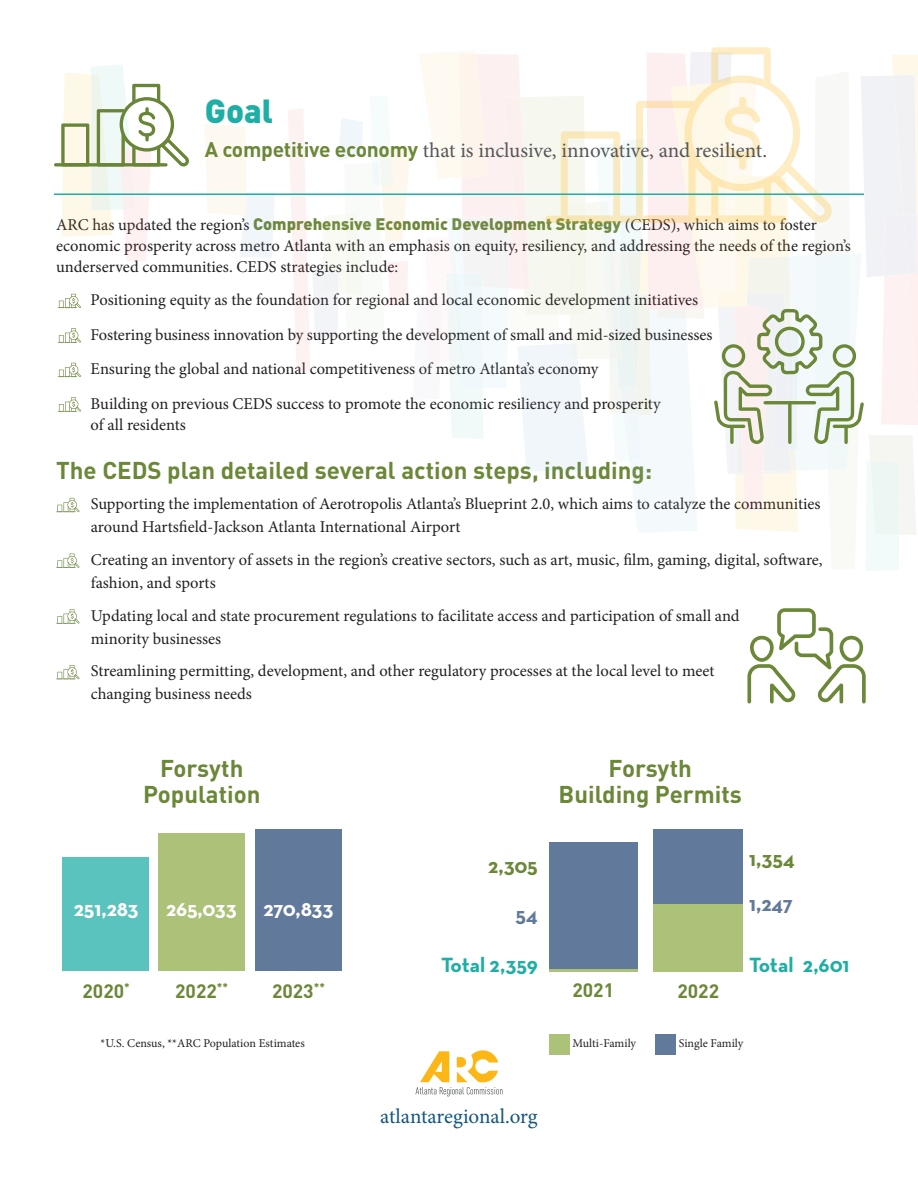
<style>
.page{position:relative;width:918px;height:1188px;background:#fff}
.page>*{position:absolute;margin:0;border:0;box-sizing:border-box;transform-origin:0 0}
.t1{font:900 33px "DIN Pro";color:#1faea6}
.t2{font:700 24px/25.5px "DIN Pro";color:#6b8738;text-align:center}
.t3{font:21px "Minion Pro";letter-spacing:-.005em;color:#565759}
.t4{font:700 21px "Neutraface Text";color:#fff}
.t5{font:700 21px "Neutraface Text";letter-spacing:-.015em;color:#1faea6}
.t6{font:21px "Minion Pro";letter-spacing:-.005em;color:#14567e}
.t7{font:700 21px "Neutraface Text";color:#6b8738}
.t8{font:700 21px "Neutraface Text";color:#61799a}
.t9{font:700 19.2px "DIN Pro";color:#6b8738}
.t10{font:16.5px/23.1px "Minion Pro";color:#231f20}
.t11{font:12px "Minion Pro";letter-spacing:-.005em;color:#231f20}
.s1{font-family:"DIN Pro";font-weight:700;color:#6b8738}
.s2{font-family:"DIN Pro";font-weight:900;color:#6b8738}
</style>
<div class="page">
<svg style="left:58px;top:294px;width:23px;height:14px"></svg>
<svg style="left:58px;top:328px;width:23px;height:15px"></svg>
<svg style="left:58px;top:363px;width:23px;height:14px"></svg>
<svg style="left:58px;top:397px;width:23px;height:15px"></svg>
<svg style="left:56px;top:498px;width:24px;height:15px"></svg>
<svg style="left:56px;top:554px;width:24px;height:14px"></svg>
<svg style="left:56px;top:609px;width:24px;height:15px"></svg>
<svg style="left:56px;top:665px;width:24px;height:15px"></svg>
<svg style="left:205px;top:124px;width:70px;height:134px"></svg>
<hr style="left:54px;top:163px;width:114px;height:3px;background:#698538;border-radius:2px">
<svg style="left:61px;top:65px;width:129px;height:196px"></svg>
<hr style="left:54px;top:194px;width:810px;height:1px;background:#1faea6">
<svg style="left:288px;top:47px;width:630px;height:524px"></svg>
<svg style="left:747px;top:608px;width:119px;height:96px"></svg>
<div style="left:653px;top:904px;width:89px;height:68px;background:#abc278"></div>
<div style="left:549px;top:842px;width:89px;height:127px;background:#61799a"></div>
<hr style="left:549px;top:969px;width:89px;height:3px;background:#abc278">
<div style="left:653px;top:829px;width:89px;height:74px;background:#61799a"></div>
<div style="left:549px;top:1034px;width:21px;height:20px;background:#abc278"></div>
<div style="left:655px;top:1034px;width:21px;height:20px;background:#61799a"></div>
<div style="left:255px;top:829px;width:87px;height:142px;background:#61799a"></div>
<div style="left:159px;top:833px;width:86px;height:138px;background:#abc278"></div>
<div style="left:62px;top:857px;width:87px;height:114px;background:#5bc3be"></div>
<svg style="left:415px;top:1050px;width:88px;height:46px"></svg>
<p class="t1" style="left:205px;top:84px;width:70px">Goal</p>
<p class="t3" style="left:205px;top:136px;width:564px"><span class="s1">A competitive economy</span> that is inclusive, innovative, and resilient.</p>
<p class="t10" style="left:56px;top:214px;width:796px;line-height:21px">ARC has updated the region’s <span class="s2">Comprehensive Economic Development Strategy</span> (CEDS), which aims to foster economic prosperity across metro Atlanta with an emphasis on equity, resiliency, and addressing the needs of the region’s underserved communities. CEDS strategies include:</p>
<p class="t10" style="left:91px;top:288px;width:609px">Positioning equity as the foundation for regional and local economic development initiatives</p>
<p class="t10" style="left:91px;top:323px;width:623px">Fostering business innovation by supporting the development of small and mid-sized businesses</p>
<p class="t10" style="left:91px;top:357px;width:509px">Ensuring the global and national competitiveness of metro Atlanta’s economy</p>
<p class="t10" style="left:91px;top:393px;width:571px;line-height:21px">Building on previous CEDS success to promote the economic resiliency and prosperity of all residents</p>
<p class="t2" style="left:56px;top:456px;width:598px">The CEDS plan detailed several action steps, including:</p>
<p class="t10" style="left:91px;top:492px;width:731px">Supporting the implementation of Aerotropolis Atlanta’s Blueprint 2.0, which aims to catalyze the communities around Hartsfield-Jackson Atlanta International Airport</p>
<p class="t10" style="left:91px;top:548px;width:733px">Creating an inventory of assets in the region’s creative sectors, such as art, music, film, gaming, digital, software, fashion, and sports</p>
<p class="t10" style="left:91px;top:604px;width:650px">Updating local and state procurement regulations to facilitate access and participation of small and minority businesses</p>
<p class="t10" style="left:91px;top:659px;width:625px">Streamlining permitting, development, and other regulatory processes at the local level to meet changing business needs</p>
<p class="t2" style="left:143px;top:755px;width:119px">Forsyth<br>Population</p>
<p class="t2" style="left:559px;top:754px;width:185px">Forsyth<br>Building Permits</p>
<p class="t4" style="left:74px;top:896px;width:66px">251,283</p>
<p class="t4" style="left:166px;top:896px;width:72px">265,033</p>
<p class="t4" style="left:263px;top:896px;width:72px">270,833</p>
<p class="t7" style="left:488px;top:852px;width:51px">2,305</p>
<p class="t8" style="left:516px;top:902px;width:24px">54</p>
<p class="t5" style="left:441px;top:951px;width:98px">Total 2,359</p>
<p class="t7" style="left:749px;top:845px;width:47px">1,354</p>
<p class="t8" style="left:749px;top:890px;width:45px">1,247</p>
<p class="t5" style="left:749px;top:951px;width:102px">Total 2,601</p>
<p class="t9" style="left:83px;top:976px;width:49px">2020<sup>*</sup></p>
<p class="t9" style="left:175px;top:976px;width:54px">2022<sup>**</sup></p>
<p class="t9" style="left:272px;top:976px;width:54px">2023<sup>**</sup></p>
<p class="t9" style="left:572px;top:975px;width:43px">2021</p>
<p class="t9" style="left:677px;top:976px;width:43px">2022</p>
<p class="t11" style="left:101px;top:1035px;width:206px">*U.S. Census, **ARC Population Estimates</p>
<p class="t11" style="left:573px;top:1035px;width:65px">Multi-Family</p>
<p class="t11" style="left:679px;top:1035px;width:66px">Single Family</p>
<p class="t6" style="left:380px;top:1102px;width:159px">atlantaregional.org</p>
</div>
